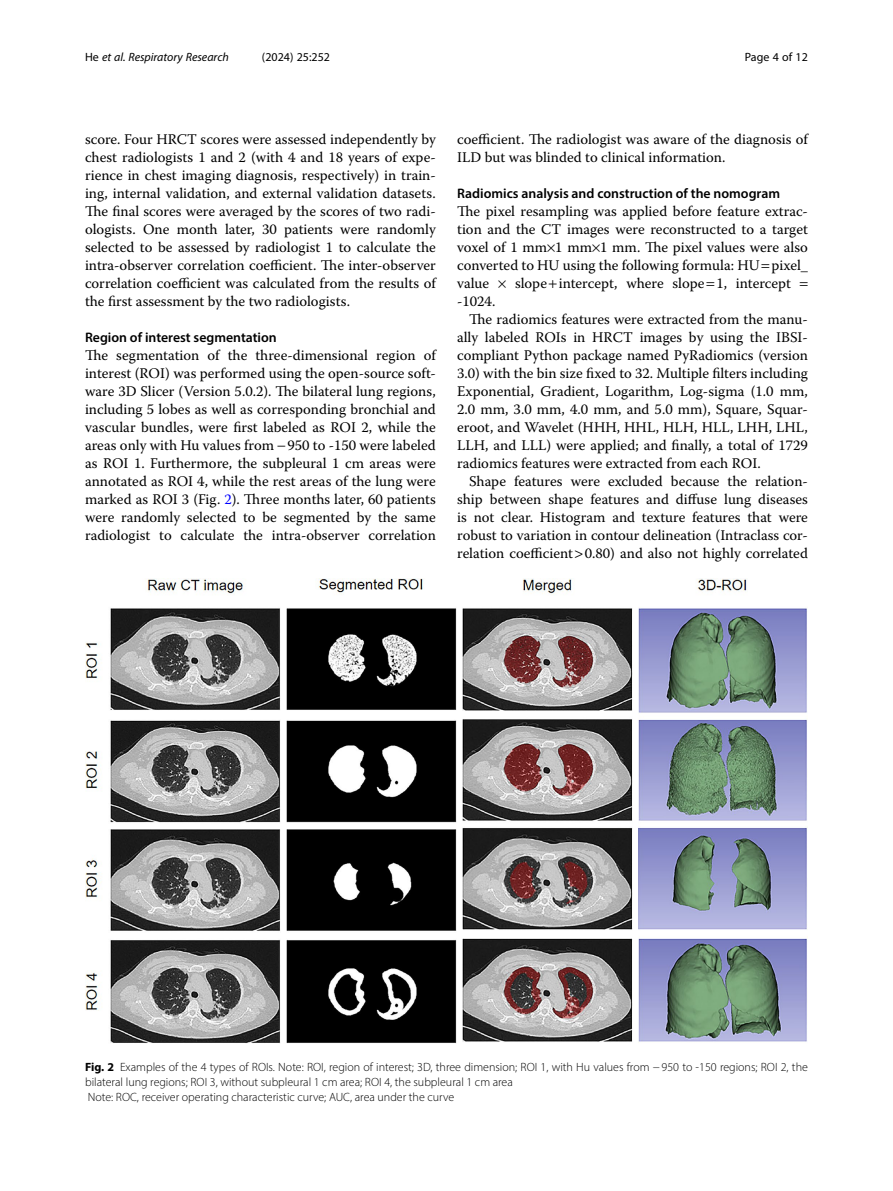
<style>
.page{position:relative;width:893px;height:1191px;background:#fff}
.page>*{position:absolute;margin:0;border:0;box-sizing:border-box;transform-origin:0 0}
.Body_Text_Indent{font:14.7px/18px "Warnock Pro";color:#000;text-align:justify}
.Body_Text{font:14.7px/18px "Warnock Pro";color:#000;text-align:justify}
.Head_2{font:600 13.8px "Myriad Pro";color:#000}
.Figure_Caption{font:300 12px/15px "Myriad Pro";color:#000}
.t1{font:italic 12px "Myriad Pro";color:#000}
.t2{font:12px "Myriad Pro";color:#000}
.s1{font-style:normal}
.s2{color:#00f}
.s3{font-weight:700}
</style>
<div class="page">
<img style="left:85px;top:578px;width:723px;height:466px">
<p class="t1" style="left:85px;top:50px;width:145px"><span class="s1">He</span> et al. Respiratory Research</p>
<p class="t2" style="left:262px;top:50px;width:70px">(2024) 25:252</p>
<p class="t2" style="left:745px;top:50px;width:65px">Page 4 of 12</p>
<p class="Body_Text_Indent" style="left:85px;top:130px;width:352px">score. Four HRCT scores were assessed independently by chest radiologists 1 and 2 (with 4 and 18 years of expe&shy;rience in chest imaging diagnosis, respectively) in train&shy;ing, internal validation, and external validation datasets.<br>The final scores were averaged by the scores of two radi&shy;ologists. One month later, 30 patients were randomly selected to be assessed by radiologist 1 to calculate the intra-observer correlation coefficient. The inter-observer correlation coefficient was calculated from the results of the first assessment by the two radiologists.</p>
<p class="Head_2" style="left:85px;top:329px;width:193px">Region of interest segmentation</p>
<p class="Body_Text" style="left:85px;top:346px;width:352px">The segmentation of the three-dimensional region of interest (ROI) was performed using the open-source soft&shy;ware 3D Slicer (Version 5.0.2). The bilateral lung regions, including 5 lobes as well as corresponding bronchial and vascular bundles, were first labeled as ROI 2, while the areas only with Hu values from −950 to -150 were labeled as ROI 1. Furthermore, the subpleural 1 cm areas were annotated as ROI 4, while the rest areas of the lung were marked as ROI 3 (Fig. <span class="s2">2</span>). Three months later, 60 patients were randomly selected to be segmented by the same radiologist to calculate the intra-observer correlation</p>
<p class="Body_Text" style="left:457px;top:130px;width:352px">coefficient. The radiologist was aware of the diagnosis of<br>ILD but was blinded to clinical information.</p>
<p class="Head_2" style="left:457px;top:185px;width:324px">Radiomics analysis and construction of the nomogram</p>
<p class="Body_Text" style="left:457px;top:202px;width:352px">The pixel resampling was applied before feature extrac&shy;tion and the CT images were reconstructed to a target voxel of 1 mm 1 mm 1 mm. The pixel values were also converted to HU using the following formula: HU pixel_ value</p>
<p class="Body_Text" style="left:515px;top:274px;width:277px">slope intercept, where slope 1, intercept</p>
<p class="Body_Text" style="left:457px;top:292px;width:40px">-1024.</p>
<p class="Body_Text_Indent" style="left:457px;top:310px;width:352px;text-indent:12px">The radiomics features were extracted from the manu&shy;ally labeled ROIs in HRCT images by using the IBSI&shy;compliant Python package named PyRadiomics (version 3.0) with the bin size fixed to 32. Multiple filters including Exponential, Gradient, Logarithm, Log-sigma (1.0 mm, 2.0 mm, 3.0 mm, 4.0 mm, and 5.0 mm), Square, Squar&shy;eroot, and Wavelet (HHH, HHL, HLH, HLL, LHH, LHL, LLH, and LLL) were applied; and finally, a total of 1729 radiomics features were extracted from each ROI.</p>
<p class="Body_Text_Indent" style="left:457px;top:472px;width:352px;text-indent:12px">Shape features were excluded because the relation&shy;ship between shape features and diffuse lung diseases is not clear. Histogram and texture features that were robust to variation in contour delineation (Intraclass cor&shy;relation coefficient 0.80) and also not highly correlated</p>
<p class="Figure_Caption" style="left:85px;top:1059px;width:724px"><span class="s3">Fig. 2</span> Examples of the 4 types of ROIs. Note: ROI, region of interest; 3D, three dimension; ROI 1, with Hu values from −950 to -150 regions; ROI 2, the bilateral lung regions; ROI 3, without subpleural 1 cm area; ROI 4, the subpleural 1 cm area</p>
<p class="Figure_Caption" style="left:88px;top:1089px;width:368px">Note: ROC, receiver operating characteristic curve; AUC, area under the curve</p>
</div>
